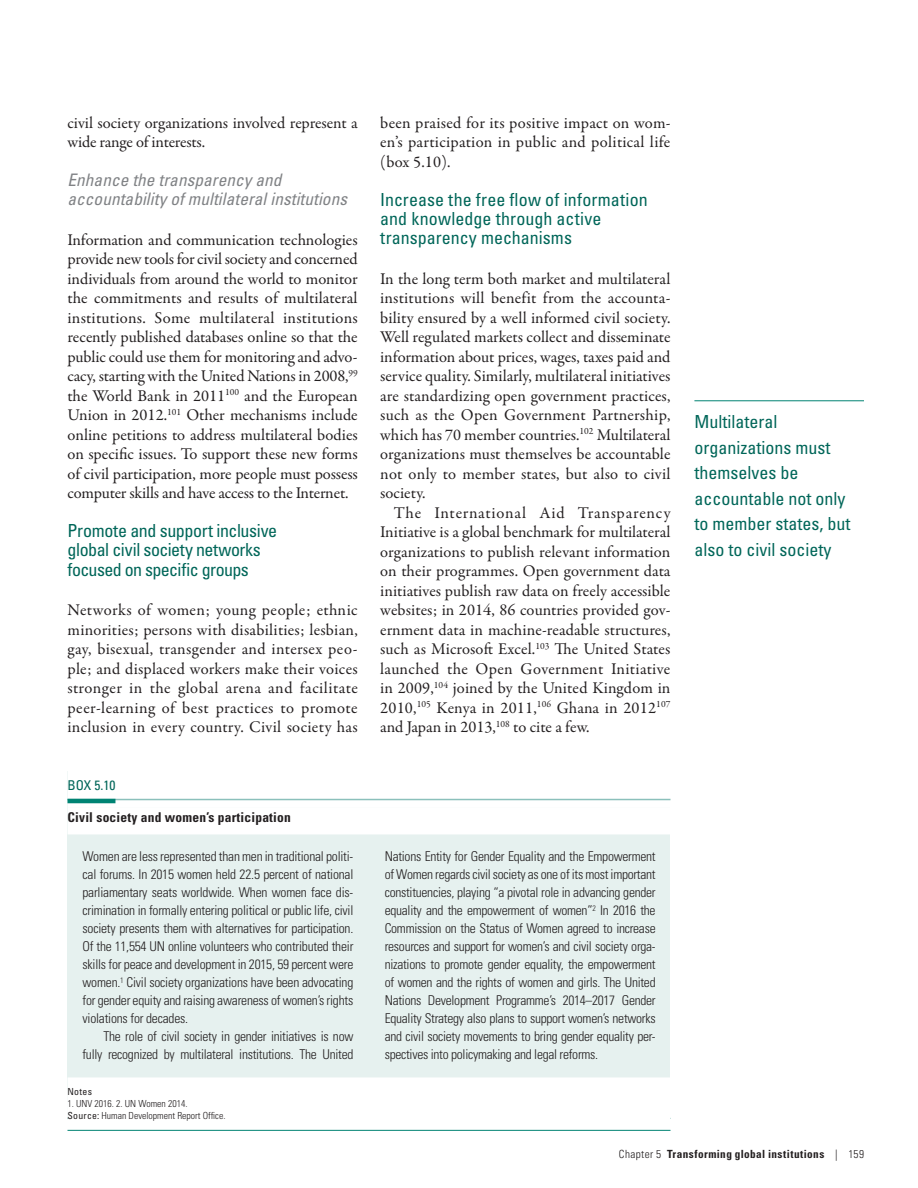
<style>
.page{position:relative;width:918px;height:1188px;background:#fff}
.page>*{position:absolute;margin:0;border:0;box-sizing:border-box;transform-origin:0 0}
.t1{font:condensed 18px/25.5px "Univers LT Std";color:#006659}
.t2{font:condensed 18px/19.5px "Univers LT Std";letter-spacing:-.025em;color:#006659}
.t3{font:italic condensed 17.25px/19.5px "Univers LT Std";letter-spacing:.005em;color:#808285}
.t4{font:16.5px/19.5px "Garamond Premr Pro";letter-spacing:.005em;color:#231f20;text-align:justify}
.t5{font:300 condensed 13.5px/18px "Univers LT Std";letter-spacing:-.02em;color:#231f20;text-align:justify}
.t6{font:700 condensed 13.5px "Univers LT Std";letter-spacing:.015em;color:#231f20}
.t7{font:condensed 13.5px "Univers LT Std";color:#006659}
.t8{font:700 condensed 11.25px "Univers LT Std";letter-spacing:.035em;color:#231f20}
.t9{font:300 condensed 9.75px/12px "Univers LT Std";color:#231f20}
.t10{font:condensed 9.75px "Univers LT Std";letter-spacing:.035em;color:#231f20}
.s1{font-weight:400}
.s2{font-weight:300}
</style>
<div class="page">
<hr style="left:694px;top:400px;width:170px;height:1px;background:#008373">
<div style="left:68px;top:771px;width:602px;height:348px;background:#e6f1ef"></div>
<div style="left:68px;top:770px;width:602px;height:38px;background:#fff"></div>
<hr style="left:68px;top:799px;width:602px;height:1px;background:#8bc0bb">
<hr style="left:68px;top:799px;width:47px;height:4px;background:#008373">
<div style="left:68px;top:807px;width:602px;height:27px;background:#fff"></div>
<div style="left:68px;top:1077px;width:602px;height:35px;background:#fff"></div>
<div style="left:68px;top:1101px;width:602px;height:35px;background:#fff"></div>
<hr style="left:68px;top:1130px;width:602px;height:1px;background:#008373">
<p class="t4" style="left:68px;top:113px;width:292px">civil society organizations involved represent a wide range of interests.</p>
<p class="t3" style="left:68px;top:170px;width:281px">Enhance the transparency and accountability of multilateral institutions</p>
<p class="t4" style="left:67px;top:230px;width:292px">Information and communication technologies provide new tools for civil society and concerned individuals from around the world to monitor the commitments and results of multilateral institutions. Some multilateral institutions recently published databases online so that the public could use them for monitoring and advo&shy;cacy, starting with the United Nations in 2008,<sup>99 </sup>the World Bank in 2011<sup>100</sup> and the European Union in 2012.<sup>101</sup> Other mechanisms include online petitions to address multilateral bodies on specific issues. To support these new forms of civil participation, more people must possess computer skills and have access to the Internet.</p>
<p class="t2" style="left:68px;top:521px;width:211px">Promote and support inclusive global civil society networks focused on specific groups</p>
<p class="t4" style="left:68px;top:600px;width:292px">Networks of women; young people; ethnic minorities; persons with disabilities; lesbian, gay, bisexual, transgender and intersex peo&shy;ple; and displaced workers make their voices stronger in the global arena and facilitate peer-learning of best practices to promote inclusion in every country. Civil society has</p>
<p class="t7" style="left:68px;top:776px;width:49px">BOX 5.10</p>
<p class="t6" style="left:68px;top:809px;width:225px">Civil society and women’s participation</p>
<p class="t5" style="left:82px;top:848px;width:272px">Women are less represented than men in traditional politi&shy;cal forums. In 2015 women held 22.5 percent of national parliamentary seats worldwide. When women face dis&shy;crimination in formally entering political or public life, civil society presents them with alternatives for participation.<br>Of the 11,554 UN online volunteers who contributed their skills for peace and development in 2015, 59 percent were women.<sup>1</sup> Civil society organizations have been advocating for gender equity and raising awareness of women’s rights violations for decades.</p>
<p class="t5" style="left:83px;top:1028px;width:272px;text-align:right">The role of civil society in gender initiatives is now fully recognized by multilateral institutions. The United</p>
<p class="t10" style="left:68px;top:1086px;width:26px">Notes</p>
<p class="t9" style="left:68px;top:1098px;width:160px">1. UNV 2016. 2. UN Women 2014.<br><span class="s1">Source:</span> Human Development Report Office.</p>
<p class="t4" style="left:380px;top:113px;width:292px">been praised for its positive impact on wom&shy;en’s participation in public and political life (box 5.10).</p>
<p class="t1" style="left:380px;top:189px;width:269px;line-height:19.5px">Increase the free flow of information and knowledge through active transparency mechanisms</p>
<p class="t4" style="left:380px;top:269px;width:292px">In the long term both market and multilateral institutions will benefit from the accounta&shy;bility ensured by a well informed civil society.<br>Well regulated markets collect and disseminate information about prices, wages, taxes paid and service quality. Similarly, multilateral initiatives are standardizing open government practices, such as the Open Government Partnership, which has 70 member countries.<sup>102</sup> Multilateral organizations must themselves be accountable not only to member states, but also to civil society.</p>
<p class="t4" style="left:380px;top:503px;width:292px;text-indent:14px">The International Aid Transparency Initiative is a global benchmark for multilateral organizations to publish relevant information on their programmes. Open government data initiatives publish raw data on freely accessible websites; in 2014, 86 countries provided gov&shy;ernment data in machine-readable structures, such as Microsoft Excel.<sup>103</sup> The United States launched the Open Government Initiative in 2009,<sup>104</sup> joined by the United Kingdom in 2010,<sup>105</sup> Kenya in 2011,<sup>106</sup> Ghana in 2012<sup>107 </sup>and Japan in 2013,<sup>108</sup> to cite a few.</p>
<p class="t1" style="left:694px;top:409px;width:157px">Multilateral organizations must themselves be accountable not only to member states, but also to civil society</p>
<p class="t5" style="left:385px;top:848px;width:272px">Nations Entity for Gender Equality and the Empowerment of Women regards civil society as one of its most important constituencies, playing “a pivotal role in advancing gender equality and the empowerment of women”<sup>2</sup> In 2016 the Commission on the Status of Women agreed to increase resources and support for women’s and civil society orga&shy;nizations to promote gender equality, the empowerment of women and the rights of women and girls. The United Nations Development Programme’s 2014–2017 Gender Equality Strategy also plans to support women’s networks and civil society movements to bring gender equality per&shy;spectives into policymaking and legal reforms.</p>
<p class="t8" style="left:619px;top:1147px;width:247px"><span class="s2">Chapter 5</span> Transforming global institutions <span class="s2">| 159</span></p>
</div>
